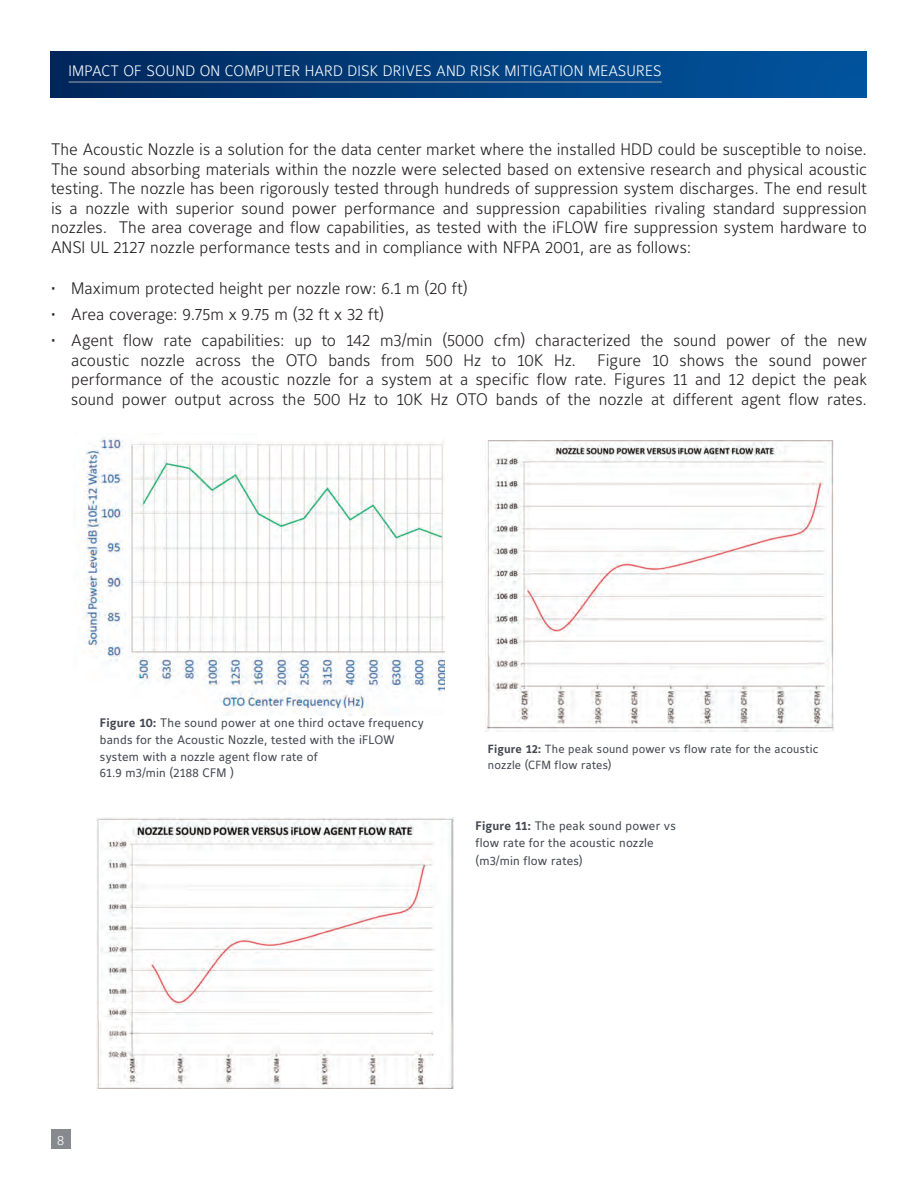
<style>
.page{position:relative;width:918px;height:1188px;background:#fff}
.page>*{position:absolute;margin:0;border:0;box-sizing:border-box;transform-origin:0 0}
.Body_Text{font:300 16.5px/19.5px "Maurea Jci Lf ML";color:#231f20;text-align:justify}
.bullet_text{font:300 16.5px/19.5px "Maurea Jci Lf ML";color:#231f20}
.t1{font:300 15px "Maurea Jci Lf ML";letter-spacing:.01em;color:#fff}
.t2{font:300 13.5px "Maurea Jci Lf ML";color:#fff}
.t3{font:12.3px/16.6px "Maurea Jci Lf ML";letter-spacing:.015em;color:#42464f}
.t4{font:11.7px/15.9px "Maurea Jci Lf ML";letter-spacing:.015em;color:#42464f}
.s1{font-weight:700}
</style>
<div class="page">
<div style="left:51px;top:1129px;width:19px;height:20px;background:#868a8e"></div>
<svg style="left:51px;top:51px;width:816px;height:46px;background:#013f7d"></svg>
<hr style="left:69px;top:82px;width:593px;height:1px;background:#a8a9ad">
<img style="left:83px;top:437px;width:361px;height:278px">
<img style="left:485px;top:440px;width:348px;height:292px">
<img style="left:97px;top:817px;width:357px;height:272px">
<p class="t1" style="left:69px;top:62px;width:595px">IMPACT OF SOUND ON COMPUTER HARD DISK DRIVES AND RISK MITIGATION MEASURES</p>
<p class="Body_Text" style="left:51px;top:140px;width:818px">The Acoustic Nozzle is a solution for the data center market where the installed HDD could be susceptible to noise.<br>The sound absorbing materials within the nozzle were selected based on extensive research and physical acoustic testing. The nozzle has been rigorously tested through hundreds of suppression system discharges. The end result is a nozzle with superior sound power performance and suppression capabilities rivaling standard suppression nozzles. The area coverage and flow capabilities, as tested with the iFLOW fire suppression system hardware to ANSI UL 2127 nozzle performance tests and in compliance with NFPA 2001, are as follows:</p>
<p class="bullet_text" style="left:51px;top:278px;width:418px">• Maximum protected height per nozzle row: 6.1 m (20 ft)</p>
<p class="bullet_text" style="left:51px;top:304px;width:335px">• Area coverage: 9.75m x 9.75 m (32 ft x 32 ft)</p>
<p class="bullet_text" style="left:71px;top:331px;width:797px;text-indent:-20px">• Agent flow rate capabilities: up to 142 m3/min (5000 cfm) characterized the sound power of the new acoustic nozzle across the OTO bands from 500 Hz to 10K Hz.</p>
<p class="bullet_text" style="left:71px;top:350px;width:797px;text-align:justify;text-indent:526px">Figure 10 shows the sound power performance of the acoustic nozzle for a system at a specific flow rate. Figures 11 and 12 depict the peak sound power output across the 500 Hz to 10K Hz OTO bands of the nozzle at different agent flow rates.</p>
<p class="t3" style="left:100px;top:715px;width:325px"><span class="s1">Figure 10:</span> The sound power at one third octave frequency bands for the Acoustic Nozzle, tested with the iFLOW system with a nozzle agent flow rate of<br>61.9 m3/min (2188 CFM )</p>
<p class="t4" style="left:488px;top:741px;width:332px"><span class="s1">Figure 12:</span> The peak sound power vs flow rate for the acoustic nozzle (CFM flow rates)</p>
<p class="t3" style="left:476px;top:817px;width:202px;line-height:17.4px"><span class="s1">Figure 11:</span> The peak sound power vs flow rate for the acoustic nozzle (m3/min flow rates)</p>
<p class="t2" style="left:57px;top:1132px;width:9px">8</p>
</div>
